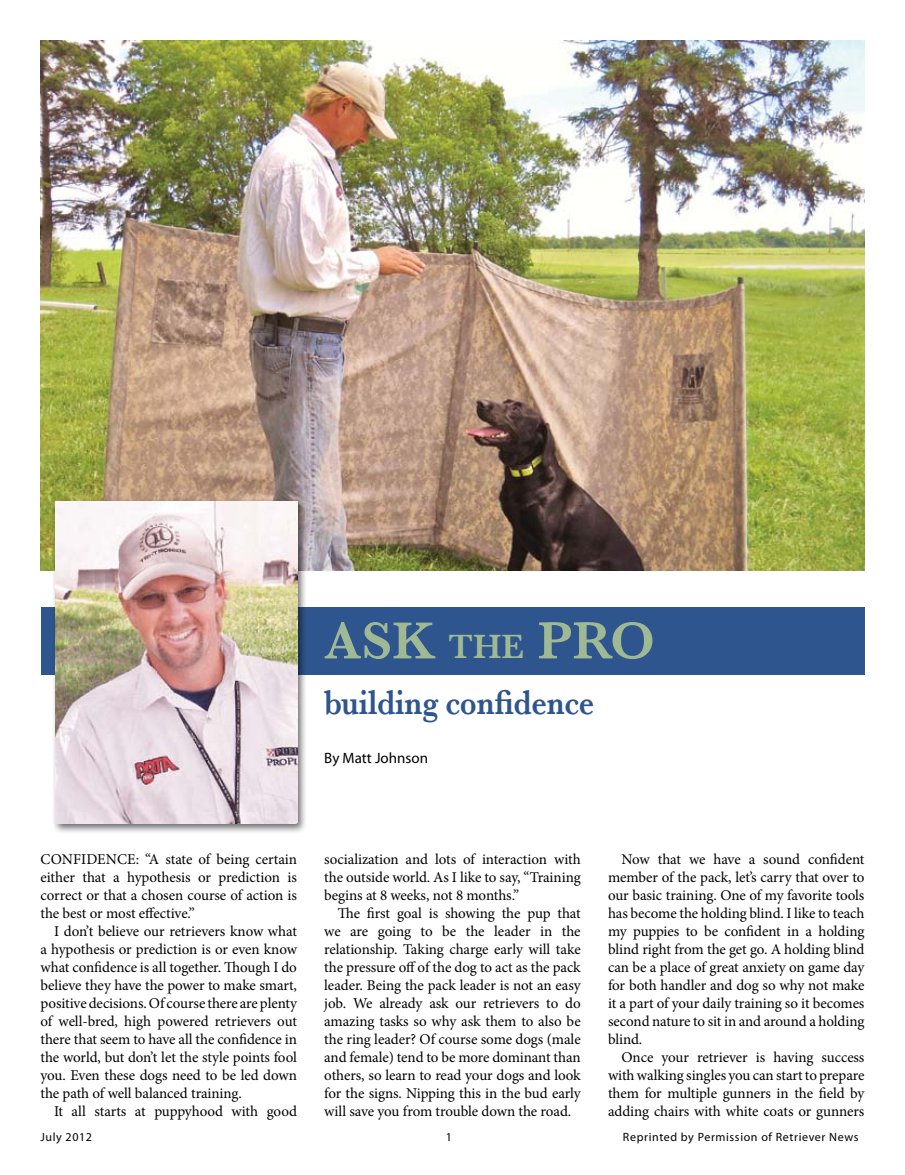
<style>
.page{position:relative;width:905px;height:1175px;background:#fff}
.page>*{position:absolute;margin:0;border:0;box-sizing:border-box;transform-origin:0 0}
.t1{font:600 54px "Baskerville";color:#9fb995}
.t2{font:600 36px "Baskerville";letter-spacing:-.01em;color:#2f558e;scale:.84 1}
.t3{font:15px/18px "Minion Pro";letter-spacing:-.005em;color:#000;text-align:justify}
.t4{font:15px "Myriad Pro";color:#000}
.t5{font:12px "Myriad Pro";letter-spacing:.05em;color:#000}
.s1{font-size:34.5px}
</style>
<div class="page">
<div style="left:40px;top:607px;width:824px;height:67px;background:#2f558e"></div>
<img style="left:40px;top:40px;width:824px;height:530px">
<div style="left:52px;top:498px;width:255px;height:336px;background:#000;opacity:.6"></div>
<img style="left:56px;top:502px;width:241px;height:322px">
<h1 class="t1" style="left:324px;top:609px;width:332px">ASK <span class="s1">THE</span> PRO</h1>
<h2 class="t2" style="left:324px;top:681px;width:323px">building confidence</h2>
<p class="t4" style="left:324px;top:748px;width:105px">By Matt Johnson</p>
<p class="t3" style="left:40px;top:850px;width:258px">Confidence: “A state of being certain either that a hypothesis or prediction is correct or that a chosen course of action is the best or most effective.”</p>
<p class="t3" style="left:40px;top:922px;width:258px;text-indent:14px">I don’t believe our retrievers know what a hypothesis or prediction is or even know what confidence is all together. Though I do believe they have the power to make smart, positive decisions. Of course there are plenty of well-bred, high powered retrievers out there that seem to have all the confidence in the world, but don’t let the style points fool you. Even these dogs need to be led down the path of well balanced training.</p>
<p class="t3" style="left:54px;top:1102px;width:244px">It all starts at puppyhood with good</p>
<p class="t3" style="left:324px;top:850px;width:258px">socialization and lots of interaction with the outside world. As I like to say, “Training begins at 8 weeks, not 8 months.”</p>
<p class="t3" style="left:324px;top:904px;width:258px;text-indent:14px">The first goal is showing the pup that we are going to be the leader in the relationship. Taking charge early will take the pressure off of the dog to act as the pack leader. Being the pack leader is not an easy job. We already ask our retrievers to do amazing tasks so why ask them to also be the ring leader? Of course some dogs (male and female) tend to be more dominant than others, so learn to read your dogs and look for the signs. Nipping this in the bud early will save you from trouble down the road.</p>
<p class="t3" style="left:608px;top:850px;width:258px;text-indent:13px">Now that we have a sound confident member of the pack, let’s carry that over to our basic training. One of my favorite tools has become the holding blind. I like to teach my puppies to be confident in a holding blind right from the get go. A holding blind can be a place of great anxiety on game day for both handler and dog so why not make it a part of your daily training so it becomes second nature to sit in and around a holding blind.</p>
<p class="t3" style="left:608px;top:1048px;width:258px;text-indent:14px">Once your retriever is having success with walking singles you can start to prepare them for multiple gunners in the field by adding chairs with white coats or gunners</p>
<p class="t5" style="left:40px;top:1129px;width:53px">July 2012</p>
<p class="t5" style="left:446px;top:1129px;width:8px">1</p>
<p class="t5" style="left:623px;top:1129px;width:237px">Reprinted by Permission of Retriever News</p>
</div>
